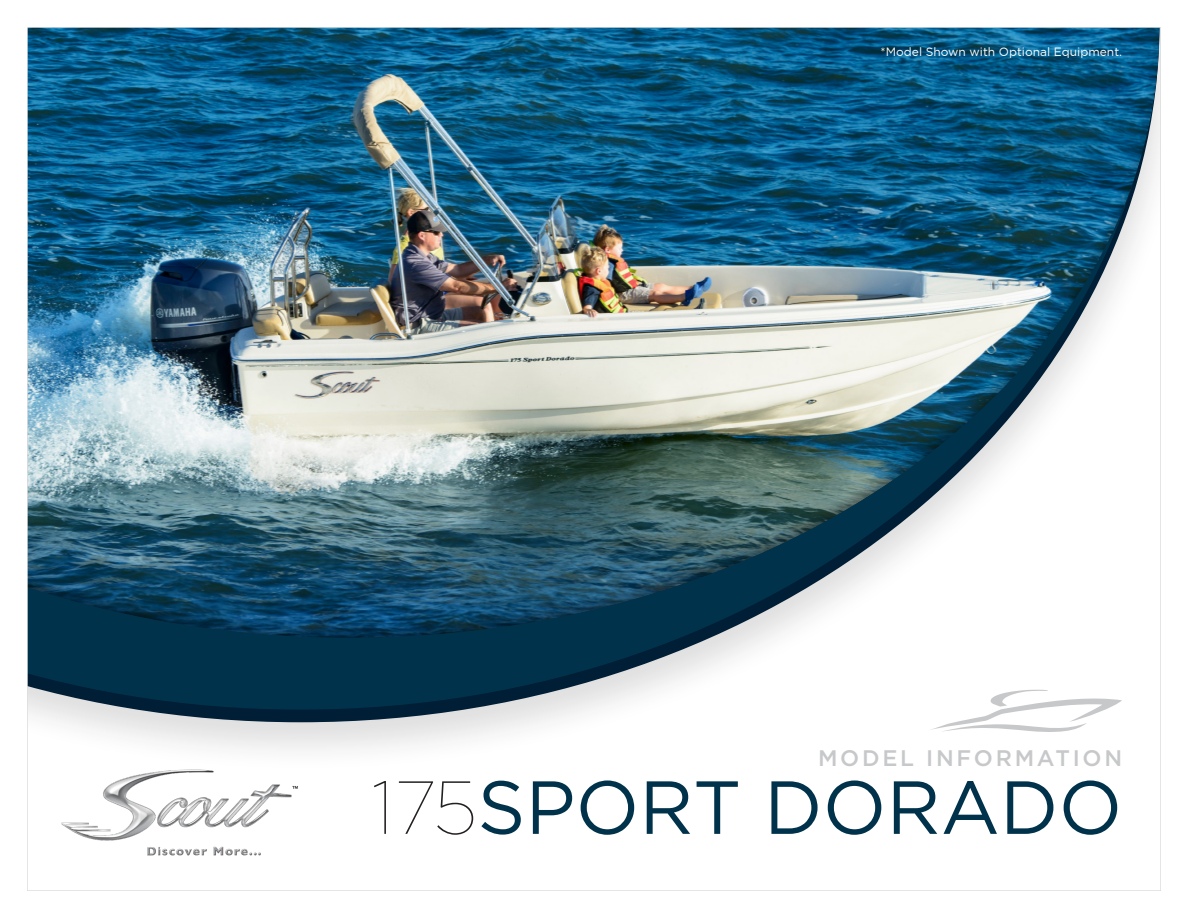
<style>
.page{position:relative;width:1188px;height:918px;background:#fff}
.page>*{position:absolute;margin:0;border:0;box-sizing:border-box;transform-origin:0 0}
.t1{font:75px "Gotham";color:#00334b}
.t2{font:500 22.5px "Gotham";letter-spacing:.12em;color:#c7c8ca}
.t3{font:12px "Gotham";color:#fff}
.s1{font-weight:100;color:#231f20}
</style>
<div class="page">
<div style="left:0;top:0;width:1188px;height:773px;background:#231f20;opacity:.15"></div>
<svg style="left:29px;top:638px;width:1130px;height:72px"></svg>
<div style="left:0;top:0;width:1160px;height:638px;background:#231f20;opacity:.5"></div>
<svg style="left:929px;top:690px;width:193px;height:48px"></svg>
<img style="left:57px;top:752px;width:245px;height:104px">
<div style="left:0;top:0;width:1188px;height:27px;background:#fff"></div>
<div style="left:0;top:0;width:27px;height:918px;background:#fff"></div>
<div style="left:1161px;top:0;width:27px;height:918px;background:#fff"></div>
<p class="t3" style="left:881px;top:46px;width:243px">*Model Shown with Optional Equipment.</p>
<p class="t2" style="left:818px;top:744px;width:306px">MODEL INFORMATION</p>
<p class="t1" style="left:371px;top:766px;width:752px"><span class="s1">175</span>SPORT DORADO</p>
</div>
